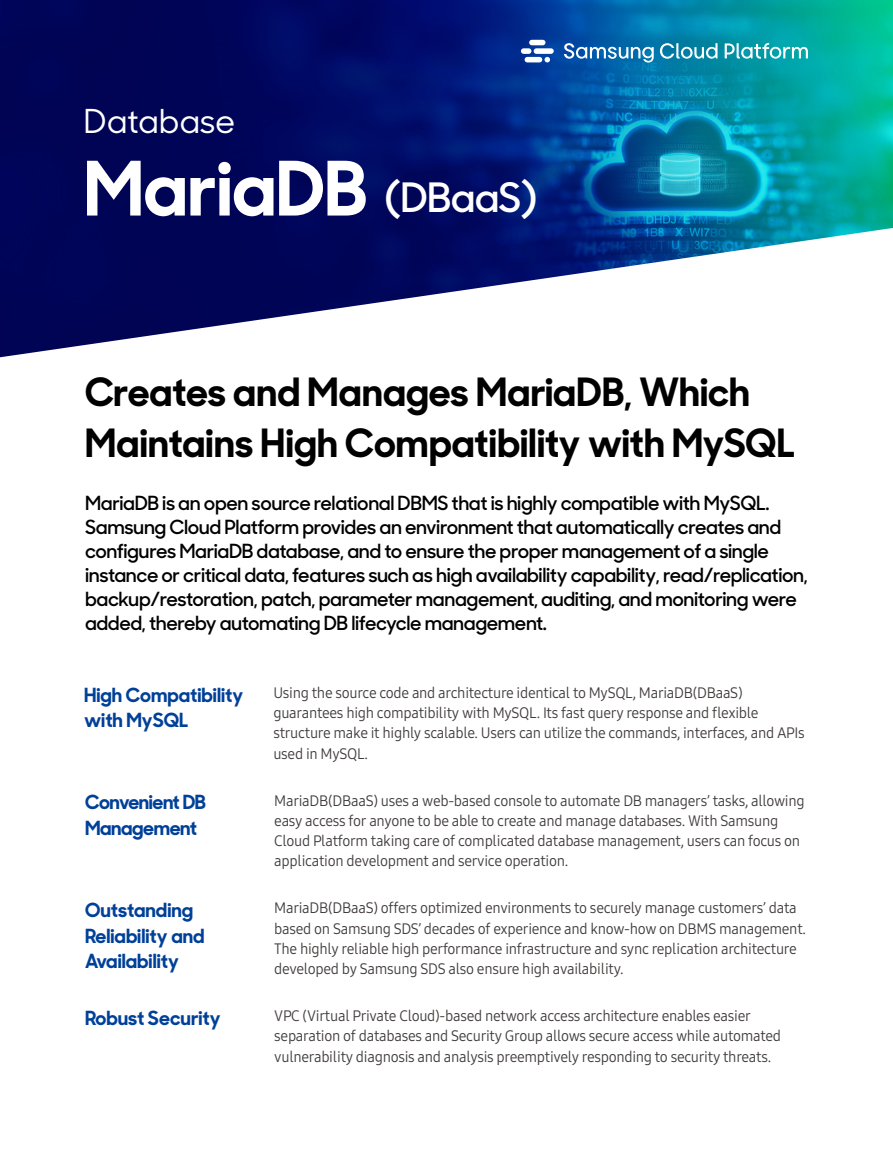
<style>
.page{position:relative;width:893px;height:1149px;background:#fff}
.page>*{position:absolute;margin:0;border:0;box-sizing:border-box;transform-origin:0 0}
.t1{font:700 75px "Sharp Sans No 1";color:#fff}
.t2{font:600 40.5px "Sharp Sans No 1";letter-spacing:-.02em;color:#fff}
.t3{font:700 39px/51px "Sharp Sans No 1";letter-spacing:.005em;color:#000}
.t4{font:500 33px "Sharp Sans No 1";letter-spacing:-.01em;color:#fff}
.t5{font:600 19.5px/24px "Sharp Sans No 1";letter-spacing:-.02em;color:#000}
.t6{font:700 19.5px/25.5px "Sharp Sans No 1";color:#004098}
.t7{font:700 19.5px/25.5px "Sharp Sans No 1";letter-spacing:-.02em;color:#004098}
.t8{font:15px/20.2px "Samsung One Latin Compact 400";letter-spacing:-.02em;color:#3f3b3a}
</style>
<div class="page">
<img style="left:0;top:0;width:893px;height:357px">
<div style="left:529px;top:40px;width:16px;height:5px;background:#fff;border-radius:3px"></div>
<svg style="left:544px;top:57px;width:6px;height:5px"></svg>
<div style="left:525px;top:57px;width:17px;height:5px;background:#fff;border-radius:3px"></div>
<div style="left:521px;top:48px;width:10px;height:6px;background:#fff;border-radius:3px"></div>
<div style="left:534px;top:48px;width:20px;height:6px;background:#fff;border-radius:3px"></div>
<svg style="left:564px;top:43px;width:90px;height:20px"></svg>
<svg style="left:660px;top:43px;width:57px;height:16px"></svg>
<svg style="left:725px;top:43px;width:83px;height:16px"></svg>
<h3 class="t4" style="left:83px;top:98px;width:154px">Database</h3>
<h1 class="t1" style="left:84px;top:126px;width:285px">MariaDB</h1>
<h2 class="t2" style="left:385px;top:166px;width:154px">(DBaaS)</h2>
<h3 class="t3" style="left:85px;top:363px;width:712px">Creates and Manages MariaDB, Which<br>Maintains High Compatibility with MySQL</h3>
<p class="t5" style="left:85px;top:489px;width:724px">MariaDB is an open source relational DBMS that is highly compatible with MySQL.<br>Samsung Cloud Platform provides an environment that automatically creates and configures MariaDB database, and to ensure the proper management of a single instance or critical data, features such as high availability capability, read/replication, backup/restoration, patch, parameter management, auditing, and monitoring were added, thereby automating DB lifecycle management.</p>
<h3 class="t6" style="left:84px;top:679px;width:161px">High Compatibility with MySQL</h3>
<p class="t8" style="left:273px;top:682px;width:533px">Using the source code and architecture identical to MySQL, MariaDB(DBaaS) guarantees high compatibility with MySQL. Its fast query response and flexible structure make it highly scalable. Users can utilize the commands, interfaces, and APIs used in MySQL.</p>
<h3 class="t7" style="left:85px;top:787px;width:122px">Convenient DB<br>Management</h3>
<p class="t8" style="left:274px;top:789px;width:532px">MariaDB(DBaaS) uses a web-based console to automate DB managers’ tasks, allowing easy access for anyone to be able to create and manage databases. With Samsung Cloud Platform taking care of complicated database management, users can focus on application development and service operation.</p>
<h3 class="t6" style="left:85px;top:895px;width:121px">Outstanding<br>Reliability and<br>Availability</h3>
<p class="t8" style="left:274px;top:897px;width:533px">MariaDB(DBaaS) offers optimized environments to securely manage customers’ data based on Samsung SDS’ decades of experience and know-how on DBMS management.<br>The highly reliable high performance infrastructure and sync replication architecture developed by Samsung SDS also ensure high availability.</p>
<h3 class="t6" style="left:85px;top:1002px;width:137px">Robust Security</h3>
<p class="t8" style="left:274px;top:1005px;width:508px">VPC (Virtual Private Cloud)-based network access architecture enables easier separation of databases and Security Group allows secure access while automated vulnerability diagnosis and analysis preemptively responding to security threats.</p>
</div>
